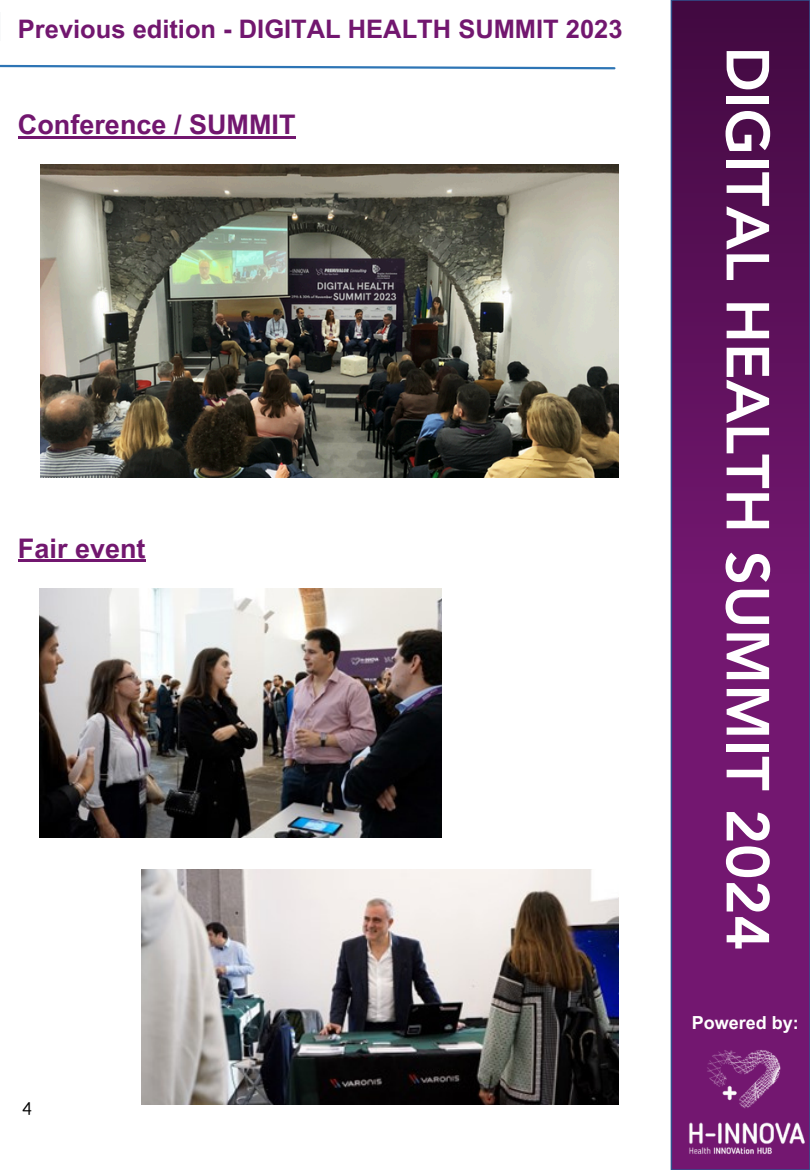
<style>
.page{position:relative;width:810px;height:1170px;background:#fff}
.page>*{position:absolute;margin:0;border:0;box-sizing:border-box;transform-origin:0 0}
.t1{font:800 60px "Avenir LT Pro";color:#fff}
.t2{font:700 27px "Arial MT Pro";color:#72176f}
.t3{font:700 25.5px "Arial MT Pro";color:#72176f}
.t4{font:700 18px "Arial MT Pro";color:#fff}
.t5{font:18px "TT Rounds Condensed";color:#000}
</style>
<div class="page">
<svg style="left:671px;top:0;width:139px;height:1010px;background:#631362"></svg>
<img style="left:670px;top:1010px;width:140px;height:160px">
<svg style="left:0;top:64px;width:616px;height:6px"></svg>
<hr style="left:18px;top:137px;width:278px;height:2px;background:#72176f">
<img style="left:40px;top:165px;width:578px;height:312px">
<hr style="left:18px;top:560px;width:128px;height:2px;background:#72176f">
<img style="left:39px;top:589px;width:402px;height:248px">
<img style="left:142px;top:869px;width:477px;height:236px">
<h2 class="t3" style="left:18px;top:20px;width:606px">Previous edition - DIGITAL HEALTH SUMMIT 2023</h2>
<p class="t2" style="left:18px;top:115px;width:279px">Conference / SUMMIT</p>
<h1 class="t2" style="left:18px;top:538px;width:129px">Fair event</h1>
<p class="t5" style="left:23px;top:1097px;width:11px">4</p>
<h2 class="t1" style="left:772px;top:46px;width:906px;rotate:90deg">DIGITAL HEALTH SUMMIT 2024</h2>
<p class="t4" style="left:692px;top:1016px;width:109px">Powered by:</p>
</div>
